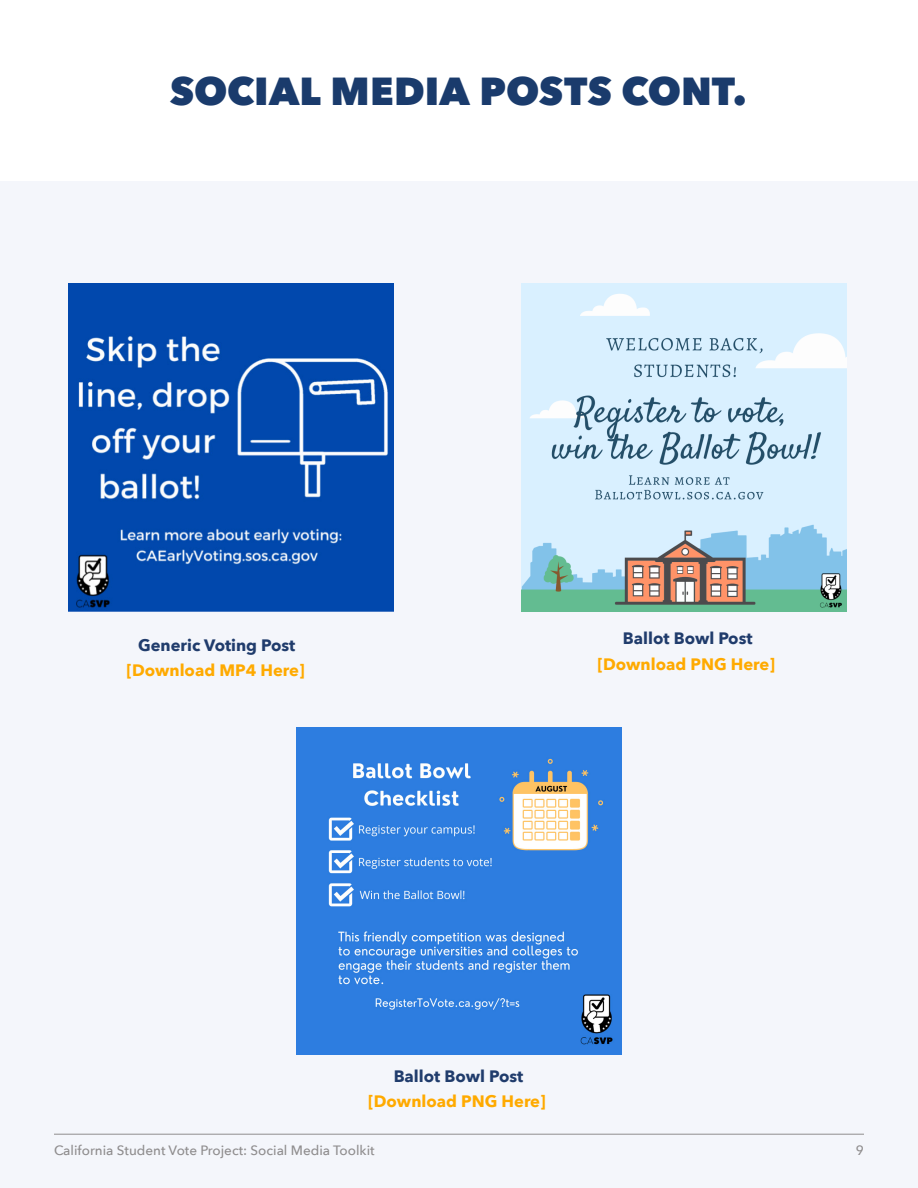
<style>
.page{position:relative;width:918px;height:1188px;background:#fff}
.page>*{position:absolute;margin:0;border:0;box-sizing:border-box;transform-origin:0 0}
.t1{font:800 39px "Avenir Next";color:#1a3b6c}
.t2{font:700 16.5px "Avenir Next";color:#fa0}
.t3{font:700 16.5px "Avenir Next";color:#203c6c}
.t4{font:500 13.5px "Avenir Next";color:#8f8d8e}
</style>
<div class="page">
<div style="left:0;top:181px;width:918px;height:1007px;background:#f4f6fb"></div>
<img style="left:521px;top:284px;width:326px;height:327px">
<img style="left:68px;top:284px;width:325px;height:327px">
<img style="left:296px;top:728px;width:326px;height:327px">
<hr style="left:54px;top:1134px;width:810px;height:1px;background:#8f8d8e">
<p class="t1" style="left:170px;top:67px;width:578px">SOCIAL MEDIA POSTS CONT.</p>
<p class="t3" style="left:138px;top:631px;width:159px">Generic Voting Post</p>
<p class="t3" style="left:623px;top:624px;width:131px">Ballot Bowl Post</p>
<p class="t2" style="left:126px;top:656px;width:180px">[Download MP4 Here]</p>
<p class="t2" style="left:597px;top:649px;width:179px">[Download PNG Here]</p>
<p class="t3" style="left:394px;top:1062px;width:131px">Ballot Bowl Post</p>
<p class="t2" style="left:368px;top:1087px;width:179px">[Download PNG Here]</p>
<p class="t4" style="left:54px;top:1139px;width:322px">California Student Vote Project: Social Media Toolkit</p>
<p class="t4" style="left:856px;top:1139px;width:10px">9</p>
</div>
